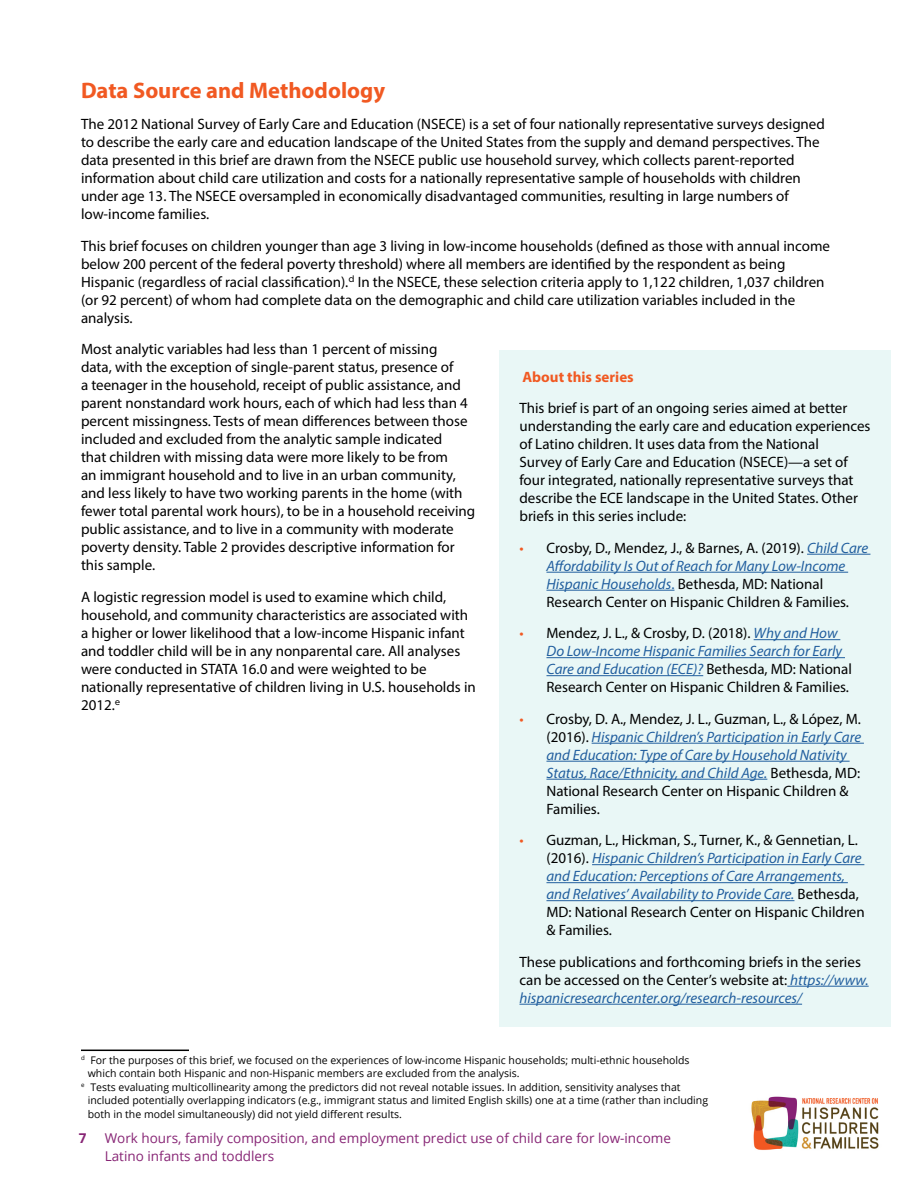
<style>
.page{position:relative;width:918px;height:1188px;background:#fff}
.page>*{position:absolute;margin:0;border:0;box-sizing:border-box;transform-origin:0 0}
.t1{font:700 22.5px "Myriad Pro";color:#f15922}
.t2{font:15px/18px "Myriad Pro";color:#000}
.t3{font:italic 15px/18px "Myriad Pro";color:#215e9e}
.t4{font:700 15px "Myriad Pro";color:#f15922}
.t5{font:13.5px/18px "Open Sans";color:#872575}
.t6{font:700 13.5px "Open Sans";color:#872575}
.t7{font:10.5px "Open Sans";color:#000}
.s1{color:#f15922}
.s2{font-style:italic;color:#215e9e}
.s3{color:#215e9e}
.s4{font-style:normal;color:#f15922}
.s5{font-style:normal;color:#000}
</style>
<div class="page">
<img style="left:751px;top:1096px;width:128px;height:54px">
<hr style="left:81px;top:1050px;width:108px;height:1px;background:#000">
<div style="left:499px;top:350px;width:392px;height:56px;background:#e9f7f6"></div>
<div style="left:499px;top:382px;width:392px;height:163px;background:#e9f7f6"></div>
<div style="left:499px;top:521px;width:392px;height:110px;background:#e9f7f6"></div>
<hr style="left:807px;top:554px;width:63px;height:1px;background:#215e9e">
<hr style="left:546px;top:572px;width:302px;height:1px;background:#215e9e">
<hr style="left:546px;top:590px;width:129px;height:1px;background:#215e9e">
<div style="left:499px;top:607px;width:392px;height:109px;background:#e9f7f6"></div>
<hr style="left:754px;top:639px;width:86px;height:1px;background:#215e9e">
<hr style="left:546px;top:657px;width:299px;height:1px;background:#215e9e">
<hr style="left:546px;top:675px;width:157px;height:1px;background:#215e9e">
<div style="left:499px;top:692px;width:392px;height:146px;background:#e9f7f6"></div>
<hr style="left:592px;top:743px;width:272px;height:1px;background:#215e9e">
<hr style="left:546px;top:761px;width:304px;height:1px;background:#215e9e">
<hr style="left:546px;top:779px;width:221px;height:1px;background:#215e9e">
<div style="left:499px;top:814px;width:392px;height:145px;background:#e9f7f6"></div>
<hr style="left:592px;top:864px;width:272px;height:1px;background:#215e9e">
<hr style="left:546px;top:882px;width:302px;height:1px;background:#215e9e">
<hr style="left:546px;top:900px;width:248px;height:1px;background:#215e9e">
<div style="left:499px;top:935px;width:392px;height:92px;background:#e9f7f6"></div>
<hr style="left:787px;top:986px;width:82px;height:1px;background:#215e9e">
<hr style="left:519px;top:1004px;width:283px;height:1px;background:#215e9e">
<h1 class="t1" style="left:81px;top:76px;width:306px">Data Source and Methodology</h1>
<p class="t2" style="left:81px;top:115px;width:745px">The 2012 National Survey of Early Care and Education (NSECE) is a set of four nationally representative surveys designed to describe the early care and education landscape of the United States from the supply and demand perspectives. The data presented in this brief are drawn from the NSECE public use household survey, which collects parent-reported information about child care utilization and costs for a nationally representative sample of households with children under age 13. The NSECE oversampled in economically disadvantaged communities, resulting in large numbers of low-income families.</p>
<p class="t2" style="left:81px;top:237px;width:751px">This brief focuses on children younger than age 3 living in low-income households (defined as those with annual income below 200 percent of the federal poverty threshold) where all members are identified by the respondent as being Hispanic (regardless of racial classification).<sup>d</sup> In the NSECE, these selection criteria apply to 1,122 children, 1,037 children (or 92 percent) of whom had complete data on the demographic and child care utilization variables included in the analysis.</p>
<p class="t2" style="left:81px;top:340px;width:396px">Most analytic variables had less than 1 percent of missing<br>data, with the exception of single-parent status, presence of<br>a teenager in the household, receipt of public assistance, and parent nonstandard work hours, each of which had less than 4 percent missingness. Tests of mean differences between those included and excluded from the analytic sample indicated<br>that children with missing data were more likely to be from<br>an immigrant household and to live in an urban community, and less likely to have two working parents in the home (with fewer total parental work hours), to be in a household receiving public assistance, and to live in a community with moderate poverty density. Table 2 provides descriptive information for this sample.</p>
<p class="t2" style="left:81px;top:588px;width:396px">A logistic regression model is used to examine which child, household, and community characteristics are associated with a higher or lower likelihood that a low-income Hispanic infant and toddler child will be in any nonparental care. All analyses were conducted in STATA 16.0 and were weighted to be nationally representative of children living in U.S. households in 2012.<sup>e</sup></p>
<p class="t4" style="left:523px;top:367px;width:113px">About this series</p>
<p class="t2" style="left:519px;top:399px;width:352px">This brief is part of an ongoing series aimed at better understanding the early care and education experiences of Latino children. It uses data from the National<br>Survey of Early Care and Education (NSECE)—a set of four integrated, nationally representative surveys that describe the ECE landscape in the United States. Other briefs in this series include:</p>
<p class="t2" style="left:546px;top:538px;width:323px;text-indent:-27px"><span class="s1">•</span> Crosby, D., Mendez, J., &amp; Barnes, A. (2019). <span class="s2">Child Care Affordability Is Out of Reach for Many Low-Income Hispanic Households</span><span class="s3">.</span> Bethesda, MD: National Research Center on Hispanic Children &amp; Families.</p>
<p class="t2" style="left:546px;top:624px;width:307px;text-indent:-27px"><span class="s1">•</span> Mendez, J. L., &amp; Crosby, D. (2018). <span class="s2">Why and How Do Low-Income Hispanic Families Search for Early Care and Education (ECE)?</span> Bethesda, MD: National Research Center on Hispanic Children &amp; Families.</p>
<p class="t3" style="left:546px;top:709px;width:316px;text-indent:-27px"><span class="s4">•</span> <span class="s5">Crosby, D. A., Mendez, J. L., Guzman, L., &amp; López, M. (2016).</span> Hispanic Children’s Participation in Early Care and Education: Type of Care by Household Nativity Status, Race/Ethnicity, and Child Age. <span class="s5">Bethesda, MD:<br>National Research Center on Hispanic Children &amp; Families.</span></p>
<p class="t3" style="left:546px;top:831px;width:320px;text-indent:-27px"><span class="s4">•</span> <span class="s5">Guzman, L., Hickman, S., Turner, K., &amp; Gennetian, L. (2016).</span> Hispanic Children’s Participation in Early Care and Education: Perceptions of Care Arrangements, and Relatives’ Availability to Provide Care. <span class="s5">Bethesda, MD: National Research Center on Hispanic Children &amp; Families.</span></p>
<p class="t2" style="left:519px;top:952px;width:351px">These publications and forthcoming briefs in the series can be accessed on the Center’s website at: <span class="s2">https://www. hispanicresearchcenter.org/research-resources/</span></p>
<p class="t7" style="left:81px;top:1053px;width:610px"><sup>d</sup> For the purposes of this brief, we focused on the experiences of low-income Hispanic households; multi-ethnic households</p>
<p class="t7" style="left:88px;top:1066px;width:433px">which contain both Hispanic and non-Hispanic members are excluded from the analysis.</p>
<p class="t7" style="left:81px;top:1080px;width:601px"><sup>e</sup> Tests evaluating multicollinearity among the predictors did not reveal notable issues. In addition, sensitivity analyses that</p>
<p class="t7" style="left:88px;top:1093px;width:622px">included potentially overlapping indicators (e.g., immigrant status and limited English skills) one at a time (rather than including</p>
<p class="t7" style="left:88px;top:1107px;width:316px">both in the model simultaneously) did not yield different results.</p>
<p class="t6" style="left:79px;top:1129px;width:9px">7</p>
<p class="t5" style="left:105px;top:1129px;width:568px">Work hours, family composition, and employment predict use of child care for low-income<br>Latino infants and toddlers</p>
</div>
